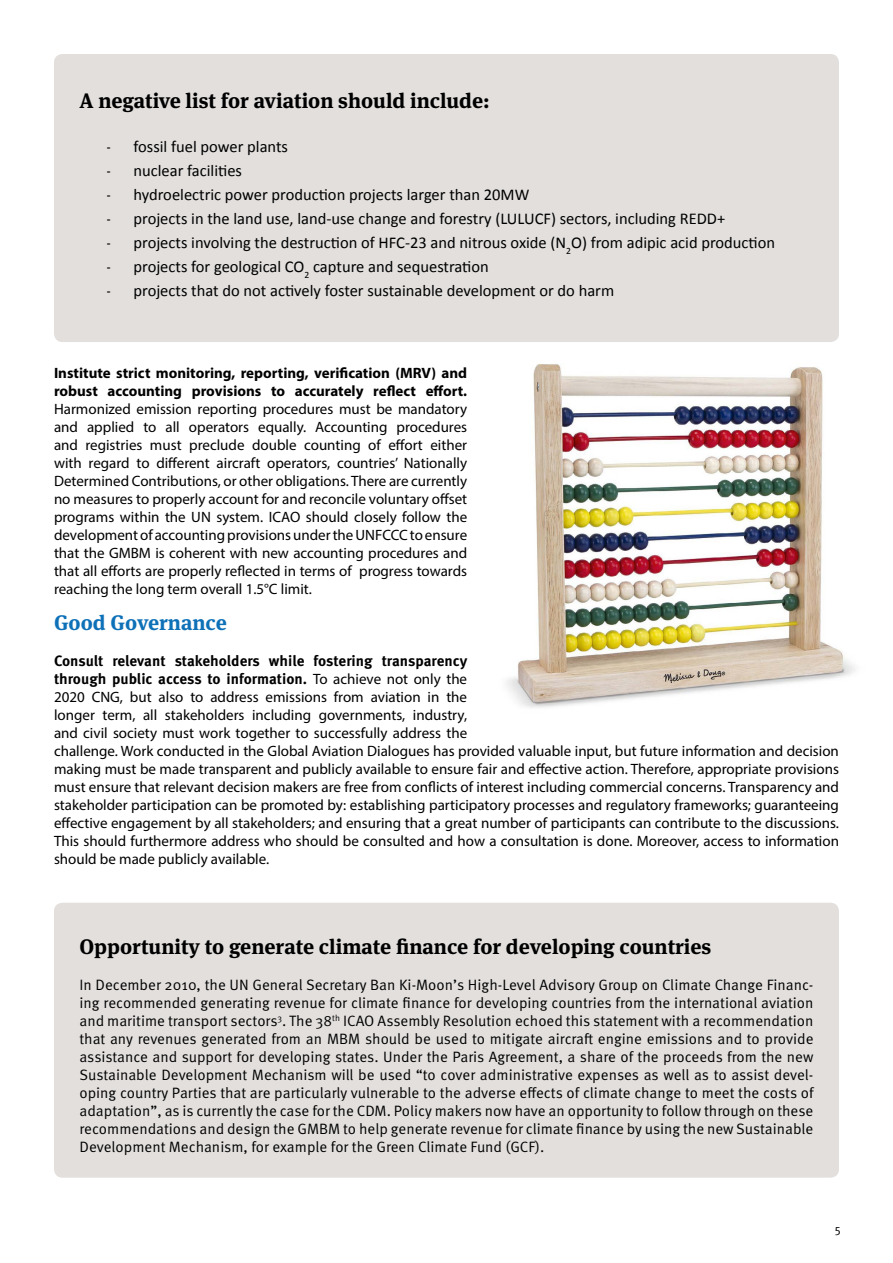
<style>
.page{position:relative;width:893px;height:1263px;background:#fff}
.page>*{position:absolute;margin:0;border:0;box-sizing:border-box;transform-origin:0 0}
.t1{font:700 21px "Meta Serif Pro";color:#000}
.t2{font:700 21px "Meta Serif Pro";color:#0e71b8}
.t3{font:16.5px "Calibri";color:#000}
.t4{font:15px/18px "Myriad Pro";color:#000;text-align:justify}
.t5{font:15px/18px "Meta Pro Norm";color:#000;text-align:justify}
.t6{font:700 15px/18px "Myriad Pro";color:#000}
.t7{font:700 15px/18px "Meta Pro";color:#000}
.t8{font:12px "Meta Pro Norm";color:#000}
.s1{font-family:"Meta Pro Norm";font-size:15px}
.s2{font-family:"Myriad Pro";font-weight:400}
</style>
<div class="page">
<img style="left:506px;top:364px;width:349px;height:344px">
<div style="left:54px;top:54px;width:785px;height:288px;background:#e2dfdd;border-radius:9px"></div>
<div style="left:54px;top:903px;width:785px;height:275px;background:#e2dfdd;border-radius:9px"></div>
<h1 class="t1" style="left:80px;top:84px;width:412px">A negative list for aviation should include:</h1>
<p class="t3" style="left:107px;top:136px;width:183px"><span class="s1">-</span> fossil fuel power plants</p>
<p class="t3" style="left:107px;top:160px;width:137px"><span class="s1">-</span> nuclear facilities</p>
<p class="t3" style="left:107px;top:184px;width:424px"><span class="s1">-</span> hydroelectric power production projects larger than 20MW</p>
<p class="t3" style="left:107px;top:208px;width:620px"><span class="s1">-</span> projects in the land use, land-use change and forestry (LULUCF) sectors, including REDD+</p>
<p class="t3" style="left:107px;top:232px;width:670px"><span class="s1">-</span> projects involving the destruction of HFC-23 and nitrous oxide (N<sub>2</sub>O) from adipic acid production</p>
<p class="t3" style="left:107px;top:256px;width:384px"><span class="s1">-</span> projects for geological CO<sub>2</sub> capture and sequestration</p>
<p class="t3" style="left:107px;top:280px;width:509px"><span class="s1">-</span> projects that do not actively foster sustainable development or do harm</p>
<p class="t6" style="left:54px;top:363px;width:415px">Institute strict monitoring, reporting, verification (MRV) and robust accounting provisions to accurately reflect effort.</p>
<p class="t4" style="left:54px;top:400px;width:415px">Harmonized emission reporting procedures must be mandatory and applied to all operators equally. Accounting procedures and registries must preclude double counting of effort either with regard to different aircraft operators, countries’ Nationally Determined Contributions, or other obligations. There are currently no measures to properly account for and reconcile voluntary offset programs within the UN system. ICAO should closely follow the development of accounting provisions under the UNFCCC to ensure that the GMBM is coherent with new accounting procedures and that all efforts are properly reflected in terms of progress towards reaching the long term overall 1.5°C limit.</p>
<h1 class="t2" style="left:54px;top:606px;width:174px">Good Governance</h1>
<p class="t7" style="left:54px;top:651px;width:415px">Consult relevant stakeholders while fostering transparency through public access to information. <span class="s2">To achieve not only the</span></p>
<p class="t4" style="left:54px;top:688px;width:786px;text-align:left">2020 CNG, but also to address emissions from aviation in the<br>longer term, all stakeholders including governments, industry,<br>and civil society must work together to successfully address the<br>challenge. Work conducted in the Global Aviation Dialogues has provided valuable input, but future information and decision making must be made transparent and publicly available to ensure fair and effective action. Therefore, appropriate provisions must ensure that relevant decision makers are free from conflicts of interest including commercial concerns. Transparency and stakeholder participation can be promoted by: establishing participatory processes and regulatory frameworks; guaranteeing effective engagement by all stakeholders; and ensuring that a great number of participants can contribute to the discussions.<br>This should furthermore address who should be consulted and how a consultation is done. Moreover, access to information should be made publicly available.</p>
<h1 class="t1" style="left:80px;top:930px;width:633px">Opportunity to generate climate finance for developing countries</h1>
<p class="t5" style="left:80px;top:975px;width:736px">In December 2010, the UN General Secretary Ban Ki-Moon’s High-Level Advisory Group on Climate Change Financ&shy;ing recommended generating revenue for climate finance for developing countries from the international aviation and maritime transport sectors<sup>3</sup>. The 38<sup>th</sup> ICAO Assembly Resolution echoed this statement with a recommendation that any revenues generated from an MBM should be used to mitigate aircraft engine emissions and to provide assistance and support for developing states. Under the Paris Agreement, a share of the proceeds from the new Sustainable Development Mechanism will be used “to cover administrative expenses as well as to assist devel&shy;oping country Parties that are particularly vulnerable to the adverse effects of climate change to meet the costs of adaptation”, as is currently the case for the CDM. Policy makers now have an opportunity to follow through on these recommendations and design the GMBM to help generate revenue for climate finance by using the new Sustainable Development Mechanism, for example for the Green Climate Fund (GCF).</p>
<p class="t8" style="left:835px;top:1220px;width:8px">5</p>
</div>
